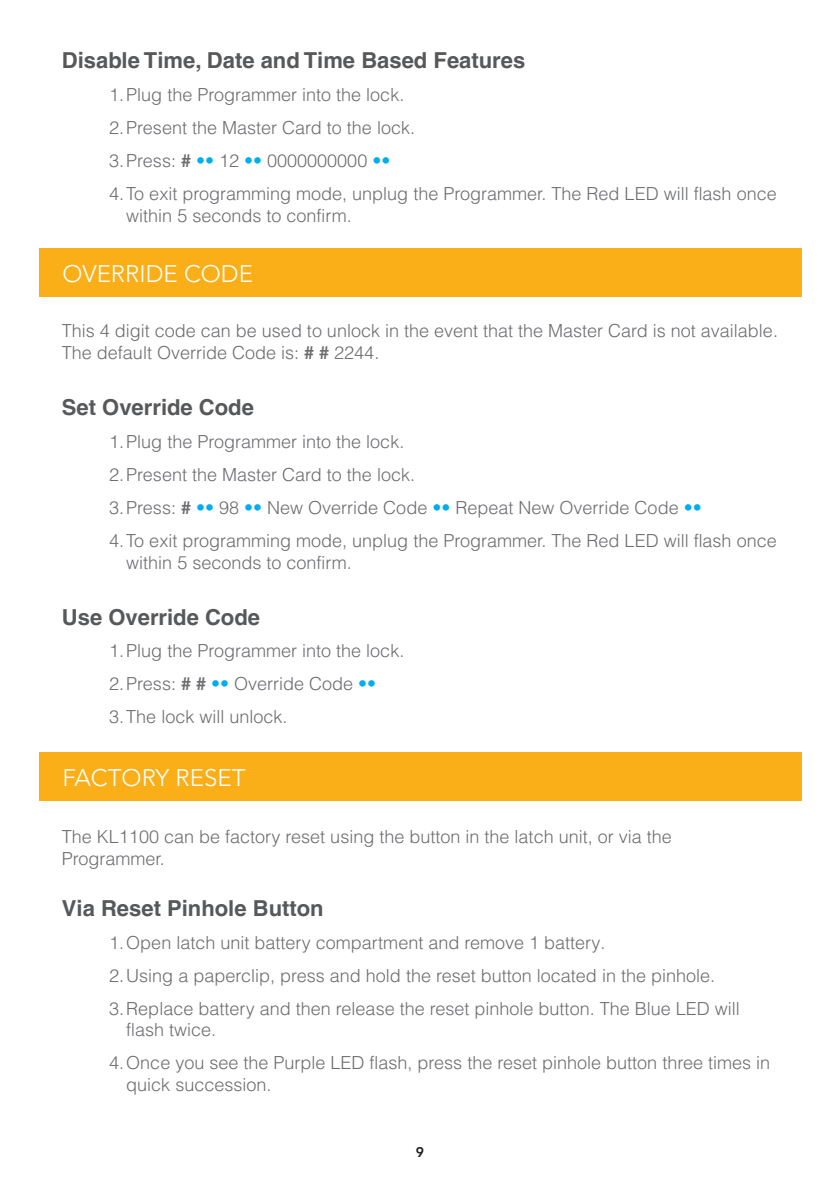
<style>
.page{position:relative;width:840px;height:1191px;background:#fff}
.page>*{position:absolute;margin:0;border:0;box-sizing:border-box;transform-origin:0 0}
.SECTION_TITLE{font:300 24px "Avenir LT Pro";color:#fff}
.Sub_Section_Heading{font:700 22px "Helvetica LT Pro";color:#57585a}
.Body_Text_2{font:300 18px/21.6px "Helvetica LT Pro";color:#6c6d70}
.Body_Text{font:300 18px/21.6px "Helvetica LT Pro";color:#6c6d70}
.Page_Number{font:800 14px "Avenir LT Pro";color:#231f20}
.s1{font-weight:700}
.s2{color:#00aeef}
</style>
<div class="page">
<div style="left:39px;top:249px;width:762px;height:48px;background:#faaf18"></div>
<div style="left:39px;top:752px;width:762px;height:49px;background:#faaf18"></div>
<p class="Sub_Section_Heading" style="left:62px;top:47px;width:464px">Disable Time, Date and Time Based Features</p>
<p class="Body_Text_2" style="left:109px;top:84px;width:296px">1.Plug the Programmer into the lock.</p>
<p class="Body_Text_2" style="left:109px;top:117px;width:307px">2.Present the Master Card to the lock.</p>
<p class="Body_Text_2" style="left:109px;top:150px;width:282px">3.Press: <span class="s1">#</span> <span class="s2">••</span> 12 <span class="s2">••</span> 0000000000 <span class="s2">••</span></p>
<p class="Body_Text_2" style="left:126px;top:182px;width:651px;text-indent:-17px">4. To exit programming mode, unplug the Programmer. The Red LED will flash once within 5 seconds to confirm.</p>
<p class="SECTION_TITLE" style="left:62px;top:259px;width:192px">OVERRIDE CODE</p>
<p class="Body_Text" style="left:62px;top:320px;width:717px">This 4 digit code can be used to unlock in the event that the Master Card is not available.<br>The default Override Code is: <span class="s1"># #</span> 2244.</p>
<p class="Sub_Section_Heading" style="left:62px;top:394px;width:193px">Set Override Code</p>
<p class="Body_Text_2" style="left:109px;top:431px;width:296px">1.Plug the Programmer into the lock.</p>
<p class="Body_Text_2" style="left:109px;top:463px;width:307px">2.Present the Master Card to the lock.</p>
<p class="Body_Text_2" style="left:109px;top:496px;width:593px">3.Press: <span class="s1">#</span> <span class="s2">••</span> 98 <span class="s2">••</span> New Override Code <span class="s2">••</span> Repeat New Override Code <span class="s2">••</span></p>
<p class="Body_Text_2" style="left:126px;top:529px;width:651px;text-indent:-17px">4. To exit programming mode, unplug the Programmer. The Red LED will flash once within 5 seconds to confirm.</p>
<p class="Sub_Section_Heading" style="left:62px;top:603px;width:200px">Use Override Code</p>
<p class="Body_Text_2" style="left:109px;top:640px;width:296px">1.Plug the Programmer into the lock.</p>
<p class="Body_Text_2" style="left:109px;top:673px;width:268px">2.Press: <span class="s1"># #</span> <span class="s2">••</span> Override Code <span class="s2">••</span></p>
<p class="Body_Text_2" style="left:109px;top:706px;width:180px">3.The lock will unlock.</p>
<p class="SECTION_TITLE" style="left:62px;top:763px;width:184px">FACTORY RESET</p>
<p class="Body_Text" style="left:62px;top:825px;width:611px">The KL1100 can be factory reset using the button in the latch unit, or via the<br>Programmer.</p>
<p class="Sub_Section_Heading" style="left:62px;top:894px;width:263px">Via Reset Pinhole Button</p>
<p class="Body_Text_2" style="left:109px;top:931px;width:497px">1.Open latch unit battery compartment and remove 1 battery.</p>
<p class="Body_Text_2" style="left:109px;top:964px;width:607px">2.Using a paperclip, press and hold the reset button located in the pinhole.</p>
<p class="Body_Text_2" style="left:126px;top:997px;width:614px;text-indent:-17px">3.Replace battery and then release the reset pinhole button. The Blue LED will flash twice.</p>
<p class="Body_Text_2" style="left:126px;top:1052px;width:645px;text-indent:-17px">4. Once you see the Purple LED flash, press the reset pinhole button three times in quick succession.</p>
<p class="Page_Number" style="left:415px;top:1143px;width:10px">9</p>
</div>
